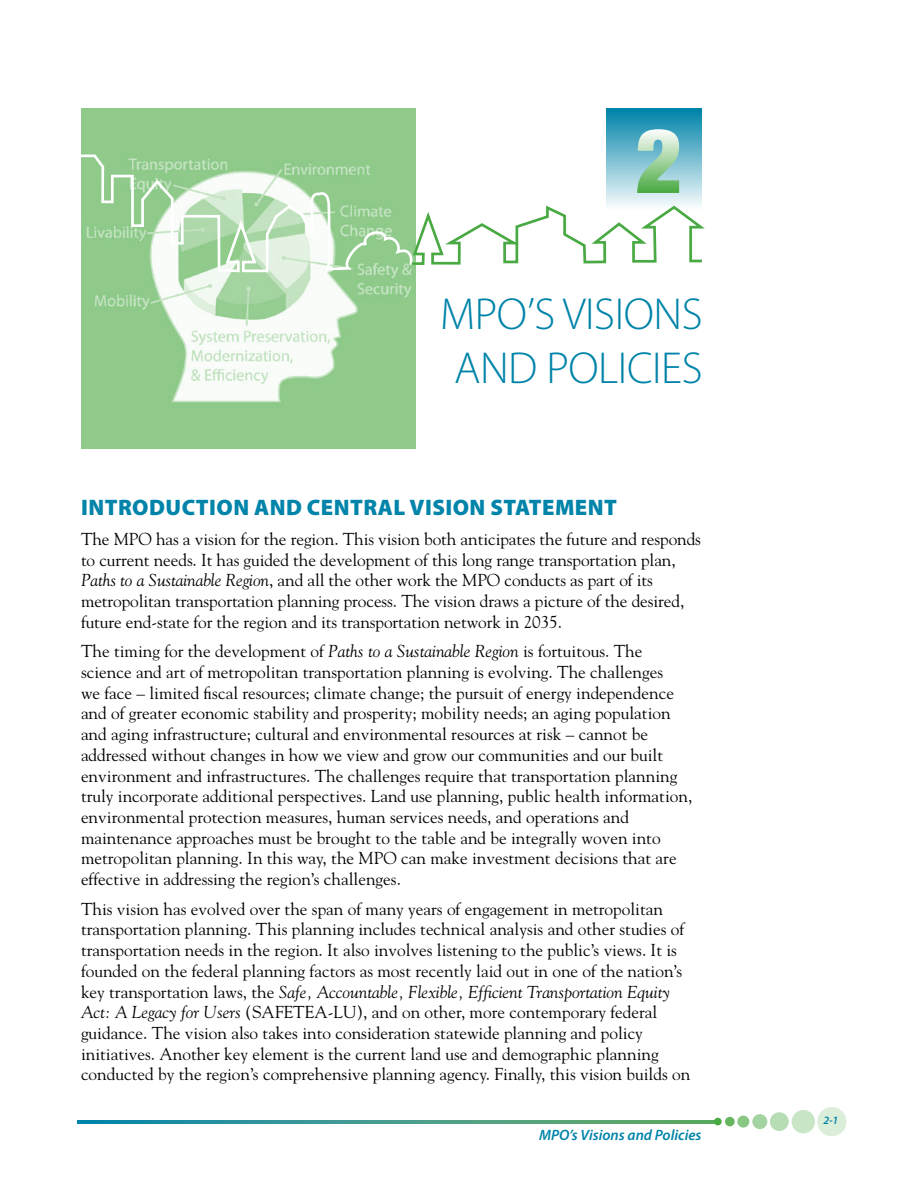
<style>
.page{position:relative;width:918px;height:1188px;background:#fff}
.page>*{position:absolute;margin:0;border:0;box-sizing:border-box;transform-origin:0 0}
.t1{font:300 45px/54px "Myriad Pro";letter-spacing:-.01em;color:#0084a9;text-align:center}
.t2{font:900 22.5px "Myriad Pro";letter-spacing:.02em;color:#0084a9}
.t3{font:17.25px/20.7px "Goudy Std";color:#000}
.t4{font:italic 600 15px "Myriad Pro";color:#0084a9}
.t5{font:italic 600 11.25px "Myriad Pro";color:#0084a9}
.s1{font-style:italic}
</style>
<div class="page">
<svg style="left:77px;top:1120px;width:638px;height:4px;background:#3e9a8a"></svg>
<img style="left:81px;top:108px;width:334px;height:341px">
<svg style="left:606px;top:108px;width:96px;height:21px;background:#158db0"></svg>
<div style="left:817px;top:1107px;width:29px;height:29px;background:#dbeed9;border-radius:50%"></div>
<div style="left:792px;top:1110px;width:23px;height:23px;background:#c8e5c6;border-radius:50%"></div>
<div style="left:770px;top:1112px;width:19px;height:19px;background:#b6ddb4;border-radius:50%"></div>
<div style="left:752px;top:1114px;width:15px;height:15px;background:#a4d4a1;border-radius:50%"></div>
<div style="left:737px;top:1116px;width:12px;height:12px;background:#89c784;border-radius:50%"></div>
<div style="left:725px;top:1117px;width:10px;height:9px;background:#64b65f;border-radius:50%"></div>
<div style="left:714px;top:1118px;width:8px;height:7px;background:#49a942;border-radius:50%"></div>
<svg style="left:81px;top:129px;width:624px;height:145px"></svg>
<h1 class="t1" style="left:440px;top:288px;width:264px">MPO’S VISIONS<br>AND POLICIES</h1>
<h2 class="t2" style="left:81px;top:495px;width:537px">INTRODUCTION AND CENTRAL VISION STATEMENT</h2>
<p class="t3" style="left:81px;top:528px;width:622px">The MPO has a vision for the region. This vision both anticipates the future and responds to current needs. It has guided the development of this long range transportation plan, <span class="s1">Paths to a Sustainable Region</span>, and all the other work the MPO conducts as part of its metropolitan transportation planning process. The vision draws a picture of the desired, future end-state for the region and its transportation network in 2035.</p>
<p class="t3" style="left:81px;top:641px;width:613px">The timing for the development of <span class="s1">Paths to a Sustainable Region</span> is fortuitous. The science and art of metropolitan transportation planning is evolving. The challenges<br>we face – limited fiscal resources; climate change; the pursuit of energy independence and of greater economic stability and prosperity; mobility needs; an aging population and aging infrastructure; cultural and environmental resources at risk – cannot be addressed without changes in how we view and grow our communities and our built environment and infrastructures. The challenges require that transportation planning truly incorporate additional perspectives. Land use planning, public health information, environmental protection measures, human services needs, and operations and maintenance approaches must be brought to the table and be integrally woven into metropolitan planning. In this way, the MPO can make investment decisions that are effective in addressing the region’s challenges.</p>
<p class="t3" style="left:81px;top:898px;width:611px">This vision has evolved over the span of many years of engagement in metropolitan transportation planning. This planning includes technical analysis and other studies of transportation needs in the region. It also involves listening to the public’s views. It is founded on the federal planning factors as most recently laid out in one of the nation’s key transportation laws, the <span class="s1">Safe, Accountable, Flexible, Efficient Transportation Equity Act: A Legacy for Users</span> (SAFETEA-LU), and on other, more contemporary federal guidance. The vision also takes into consideration statewide planning and policy initiatives. Another key element is the current land use and demographic planning conducted by the region’s comprehensive planning agency. Finally, this vision builds on</p>
<p class="t4" style="left:539px;top:1125px;width:164px">MPO’s Visions and Policies</p>
<p class="t5" style="left:823px;top:1113px;width:16px">2-1</p>
</div>
